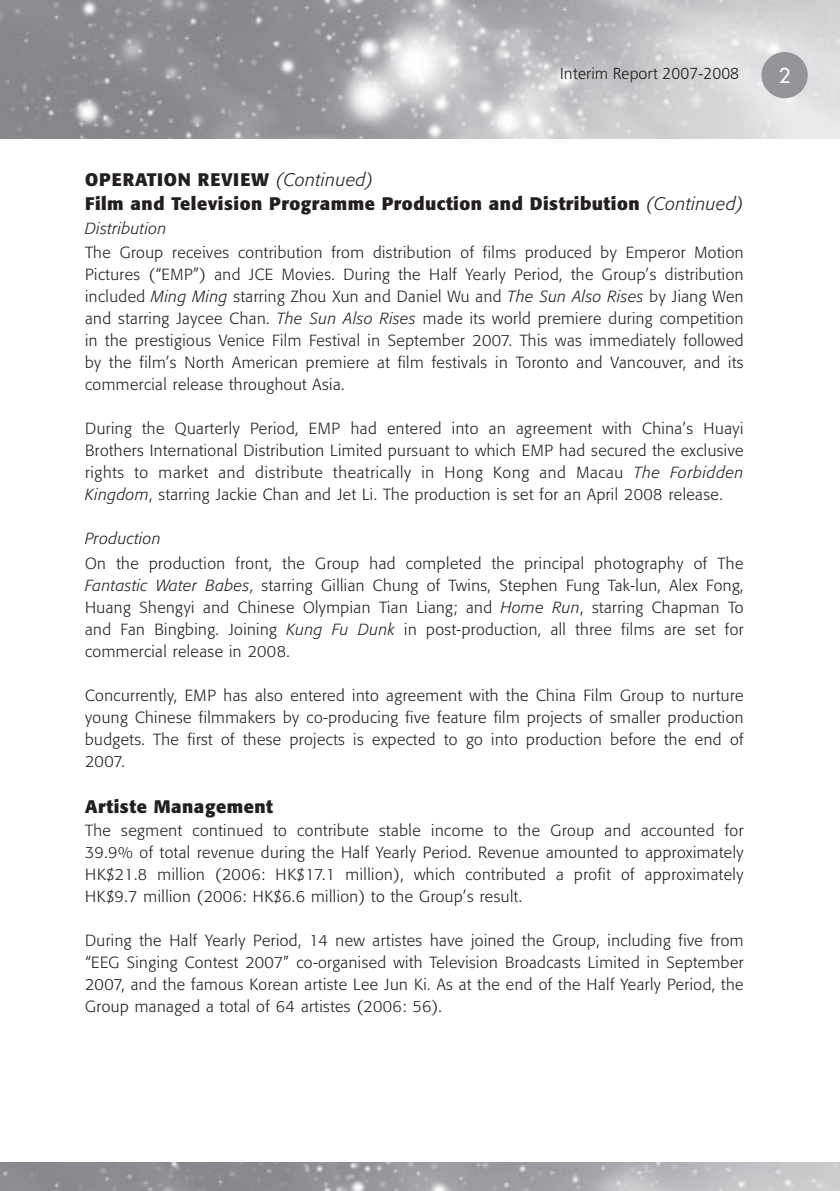
<style>
.page{position:relative;width:840px;height:1191px;background:#fff}
.page>*{position:absolute;margin:0;border:0;box-sizing:border-box;transform-origin:0 0}
.t1{font:20px "Futura";color:#fff}
.t2{font:700 18px/24.8px "Formata";letter-spacing:.03em;color:#231f20}
.t3{font:300 16px/22px "Formata";letter-spacing:.03em;color:#231f20;text-align:justify}
.t4{font:300 16px "Frutiger";color:#231f20}
.t5{font:italic 300 16px "Formata";letter-spacing:.03em;color:#231f20}
.s1{font-weight:300;font-style:italic}
.s2{font-style:italic}
</style>
<div class="page">
<img style="left:0;top:1162px;width:839px;height:28px">
<img style="left:0;top:0;width:839px;height:139px">
<div style="left:761px;top:52px;width:46px;height:46px;background:#939598;border-radius:50%"></div>
<p class="t4" style="left:560px;top:64px;width:180px">Interim Report 2007-2008</p>
<p class="t1" style="left:778px;top:67px;width:13px">2</p>
<p class="t2" style="left:85px;top:171px;width:659px">OPERATION REVIEW <span class="s1">(Continued)<br></span>Film and Television Programme Production and Distribution <span class="s1">(Continued)</span></p>
<p class="t5" style="left:85px;top:222px;width:83px">Distribution</p>
<p class="t3" style="left:85px;top:243px;width:659px">The Group receives contribution from distribution of films produced by Emperor Motion Pictures (“EMP”) and JCE Movies. During the Half Yearly Period, the Group’s distribution included <span class="s2">Ming Ming</span> starring Zhou Xun and Daniel Wu and <span class="s2">The Sun Also Rises</span> by Jiang Wen and starring Jaycee Chan. <span class="s2">The Sun Also Rises</span> made its world premiere during competition in the prestigious Venice Film Festival in September 2007. This was immediately followed by the film’s North American premiere at film festivals in Toronto and Vancouver, and its commercial release throughout Asia.</p>
<p class="t3" style="left:85px;top:419px;width:659px">During the Quarterly Period, EMP had entered into an agreement with China’s Huayi Brothers International Distribution Limited pursuant to which EMP had secured the exclusive rights to market and distribute theatrically in Hong Kong and Macau <span class="s2">The Forbidden Kingdom</span>, starring Jackie Chan and Jet Li. The production is set for an April 2008 release.</p>
<p class="t5" style="left:85px;top:533px;width:77px">Production</p>
<p class="t3" style="left:85px;top:554px;width:659px">On the production front, the Group had completed the principal photography of The <span class="s2">Fantastic Water Babes</span>, starring Gillian Chung of Twins, Stephen Fung Tak-lun, Alex Fong, Huang Shengyi and Chinese Olympian Tian Liang; and <span class="s2">Home Run</span>, starring Chapman To and Fan Bingbing. Joining <span class="s2">Kung Fu Dunk</span> in post-production, all three films are set for commercial release in 2008.</p>
<p class="t3" style="left:85px;top:686px;width:659px">Concurrently, EMP has also entered into agreement with the China Film Group to nurture young Chinese filmmakers by co-producing five feature film projects of smaller production budgets. The first of these projects is expected to go into production before the end of 2007.</p>
<p class="t2" style="left:85px;top:798px;width:189px">Artiste Management</p>
<p class="t3" style="left:85px;top:821px;width:659px">The segment continued to contribute stable income to the Group and accounted for 39.9% of total revenue during the Half Yearly Period. Revenue amounted to approximately HK$21.8 million (2006: HK$17.1 million), which contributed a profit of approximately HK$9.7 million (2006: HK$6.6 million) to the Group’s result.</p>
<p class="t3" style="left:85px;top:931px;width:659px">During the Half Yearly Period, 14 new artistes have joined the Group, including five from “EEG Singing Contest 2007” co-organised with Television Broadcasts Limited in September 2007, and the famous Korean artiste Lee Jun Ki. As at the end of the Half Yearly Period, the Group managed a total of 64 artistes (2006: 56).</p>
</div>
